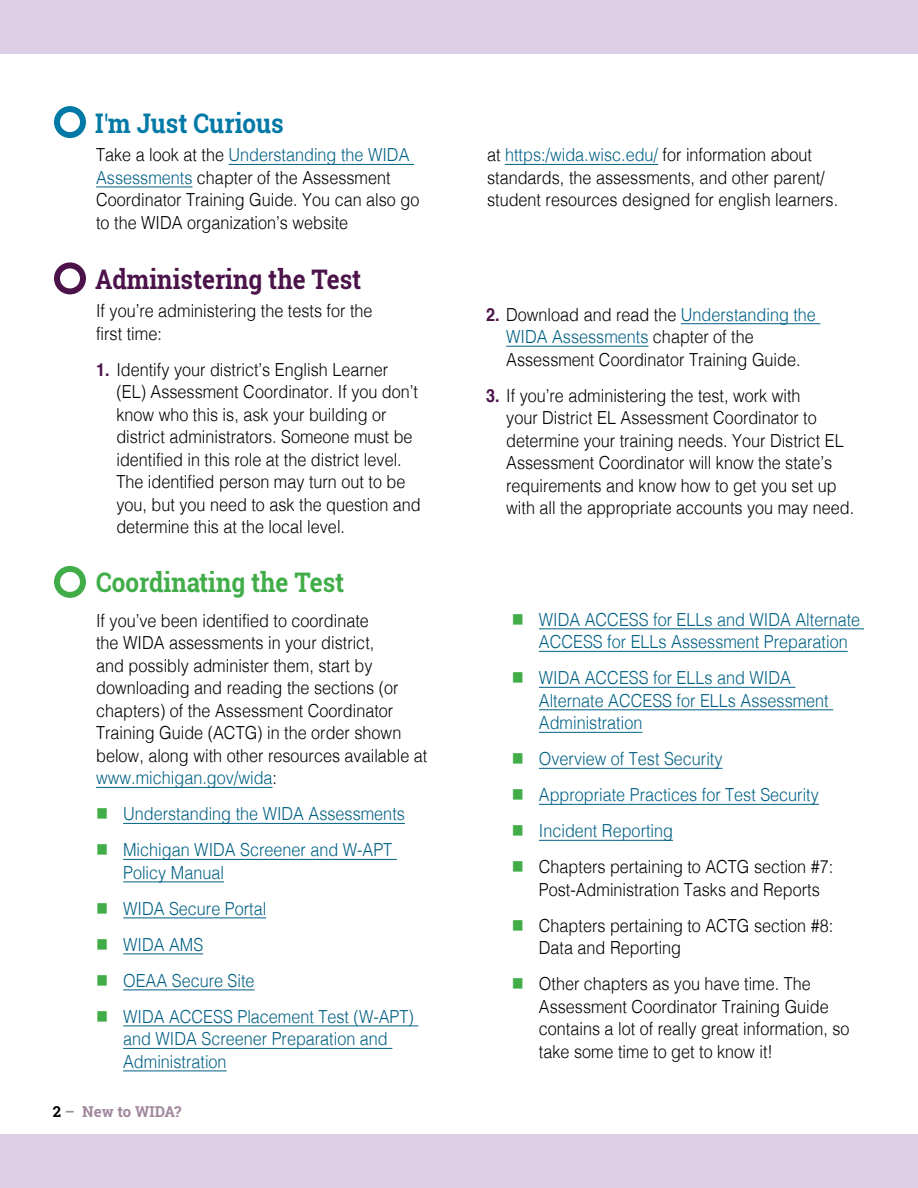
<style>
.page{position:relative;width:918px;height:1188px;background:#fff}
.page>*{position:absolute;margin:0;border:0;box-sizing:border-box;transform-origin:0 0}
.Subhead-1{font:700 27px "Roboto Slab";color:#4b134a;scale:.9 1}
.Subhead-1-2{font:700 27px "Roboto Slab";color:#41ad49;scale:.9 1}
.Subhead-1-3{font:700 27px "Roboto Slab";color:#0079a6;scale:.9 1}
.text1{font:300 18px/22.5px "Helvetica";color:#000;scale:.9 1}
.t1{font:300 18px/22.5px "Helvetica";color:#006084;scale:.9 1}
.t2{font:700 15px "Roboto Slab";color:#a0879d}
.s1{font-family:"Helvetica";font-weight:400}
.s2{color:#006084}
.s3{font-weight:700;color:#4b134a}
.s4{color:#41ad49}
.s5{color:#000}
.s6{color:#939598}
</style>
<div class="page">
<div style="left:0;top:0;width:918px;height:54px;background:#ddcfe6"></div>
<div style="left:0;top:1134px;width:918px;height:54px;background:#ddcfe6"></div>
<hr style="left:229px;top:164px;width:185px;height:1px;background:#006084">
<hr style="left:96px;top:187px;width:96px;height:1px;background:#006084">
<hr style="left:505px;top:164px;width:153px;height:1px;background:#006084">
<hr style="left:681px;top:323px;width:139px;height:1px;background:#006084">
<hr style="left:506px;top:346px;width:142px;height:1px;background:#006084">
<div style="left:54px;top:106px;width:32px;height:32px;border:6px solid #0079a6;border-radius:50%"></div>
<div style="left:54px;top:262px;width:32px;height:32px;border:6px solid #4b134a;border-radius:50%"></div>
<div style="left:54px;top:566px;width:32px;height:32px;border:6px solid #41ad49;border-radius:50%"></div>
<hr style="left:96px;top:787px;width:177px;height:1px;background:#006084">
<hr style="left:123px;top:823px;width:282px;height:1px;background:#006084">
<hr style="left:123px;top:859px;width:274px;height:1px;background:#006084">
<hr style="left:123px;top:882px;width:101px;height:1px;background:#006084">
<hr style="left:123px;top:918px;width:143px;height:1px;background:#006084">
<hr style="left:123px;top:954px;width:80px;height:1px;background:#006084">
<hr style="left:123px;top:990px;width:132px;height:1px;background:#006084">
<hr style="left:123px;top:1026px;width:295px;height:1px;background:#006084">
<hr style="left:123px;top:1048px;width:269px;height:1px;background:#006084">
<hr style="left:123px;top:1071px;width:104px;height:1px;background:#006084">
<hr style="left:539px;top:628px;width:325px;height:1px;background:#006084">
<hr style="left:539px;top:651px;width:309px;height:1px;background:#006084">
<hr style="left:539px;top:687px;width:256px;height:1px;background:#006084">
<hr style="left:539px;top:709px;width:294px;height:1px;background:#006084">
<hr style="left:539px;top:732px;width:103px;height:1px;background:#006084">
<hr style="left:539px;top:768px;width:184px;height:1px;background:#006084">
<hr style="left:539px;top:804px;width:280px;height:1px;background:#006084">
<hr style="left:539px;top:840px;width:134px;height:1px;background:#006084">
<p class="Subhead-1-3" style="left:95px;top:105px;width:211px">I<span class="s1">'</span>m Just Curious</p>
<p class="text1" style="left:96px;top:143px;width:361px">Take a look at the <span class="s2">Understanding the WIDA Assessments</span> chapter of the Assessment Coordinator Training Guide. You can also go to the WIDA organization’s website</p>
<p class="text1" style="left:487px;top:143px;width:392px">at <span class="s2">https:/wida.wisc.edu/</span> for information about standards, the assessments, and other parent/ student resources designed for english learners.</p>
<p class="Subhead-1" style="left:95px;top:260px;width:297px">Administering the Test</p>
<p class="text1" style="left:96px;top:299px;width:309px">If you’re administering the tests for the first time:</p>
<p class="text1" style="left:116px;top:357px;width:340px;text-indent:-20px"><span class="s3">1.</span> Identify your district’s English Learner (EL) Assessment Coordinator. If you don’t know who this is, ask your building or district administrators. Someone must be identified in this role at the district level.<br>The identified person may turn out to be you, but you need to ask the question and determine this at the local level.</p>
<p class="text1" style="left:506px;top:302px;width:346px;text-indent:-20px"><span class="s3">2.</span> Download and read the <span class="s2">Understanding the<br>WIDA Assessments</span> chapter of the<br>Assessment Coordinator Training Guide.</p>
<p class="text1" style="left:506px;top:383px;width:388px;text-indent:-20px"><span class="s3">3.</span> If you’re administering the test, work with<br>your District EL Assessment Coordinator to determine your training needs. Your District EL Assessment Coordinator will know the state’s requirements and know how to get you set up with all the appropriate accounts you may need.</p>
<p class="Subhead-1-2" style="left:96px;top:564px;width:277px">Coordinating the Test</p>
<p class="text1" style="left:96px;top:608px;width:370px">If you’ve been identified to coordinate<br>the WIDA assessments in your district,<br>and possibly administer them, start by downloading and reading the sections (or chapters) of the Assessment Coordinator Training Guide (ACTG) in the order shown below, along with other resources available at <span class="s2">www.michigan.gov/wida</span>:</p>
<p class="t1" style="left:96px;top:801px;width:345px"><span class="s4">■</span> Understanding the WIDA Assessments</p>
<p class="t1" style="left:123px;top:837px;width:301px;text-indent:-27px"><span class="s4">■</span> Michigan WIDA Screener and W-APT<br>Policy Manual</p>
<p class="t1" style="left:96px;top:896px;width:191px"><span class="s4">■</span> WIDA Secure Portal</p>
<p class="t1" style="left:96px;top:932px;width:121px"><span class="s4">■</span> WIDA AMS</p>
<p class="t1" style="left:96px;top:968px;width:178px"><span class="s4">■</span> OEAA Secure Site</p>
<p class="t1" style="left:123px;top:1004px;width:325px;text-indent:-27px"><span class="s4">■</span> WIDA ACCESS Placement Test (W-APT) and WIDA Screener Preparation and<br>Administration</p>
<p class="t2" style="left:53px;top:1102px;width:130px"><span class="s5">2</span> <span class="s6">–</span> New to WIDA?</p>
<p class="t1" style="left:539px;top:607px;width:359px;text-indent:-27px"><span class="s4">■</span> WIDA ACCESS for ELLs and WIDA Alternate<br>ACCESS for ELLs Assessment Preparation</p>
<p class="t1" style="left:539px;top:665px;width:324px;text-indent:-27px"><span class="s4">■</span> WIDA ACCESS for ELLs and WIDA<br>Alternate ACCESS for ELLs Assessment<br>Administration</p>
<p class="t1" style="left:512px;top:746px;width:236px"><span class="s4">■</span> Overview of Test Security</p>
<p class="t1" style="left:512px;top:782px;width:343px"><span class="s4">■</span> Appropriate Practices for Test Security</p>
<p class="t1" style="left:512px;top:818px;width:181px"><span class="s4">■</span> Incident Reporting</p>
<p class="text1" style="left:539px;top:854px;width:329px;text-indent:-27px"><span class="s4">■</span> Chapters pertaining to ACTG section #7:<br>Post-Administration Tasks and Reports</p>
<p class="text1" style="left:539px;top:913px;width:329px;text-indent:-27px"><span class="s4">■</span> Chapters pertaining to ACTG section #8:<br>Data and Reporting</p>
<p class="text1" style="left:539px;top:971px;width:347px;text-indent:-27px"><span class="s4">■</span> Other chapters as you have time. The Assessment Coordinator Training Guide contains a lot of really great information, so take some time to get to know it!</p>
</div>
